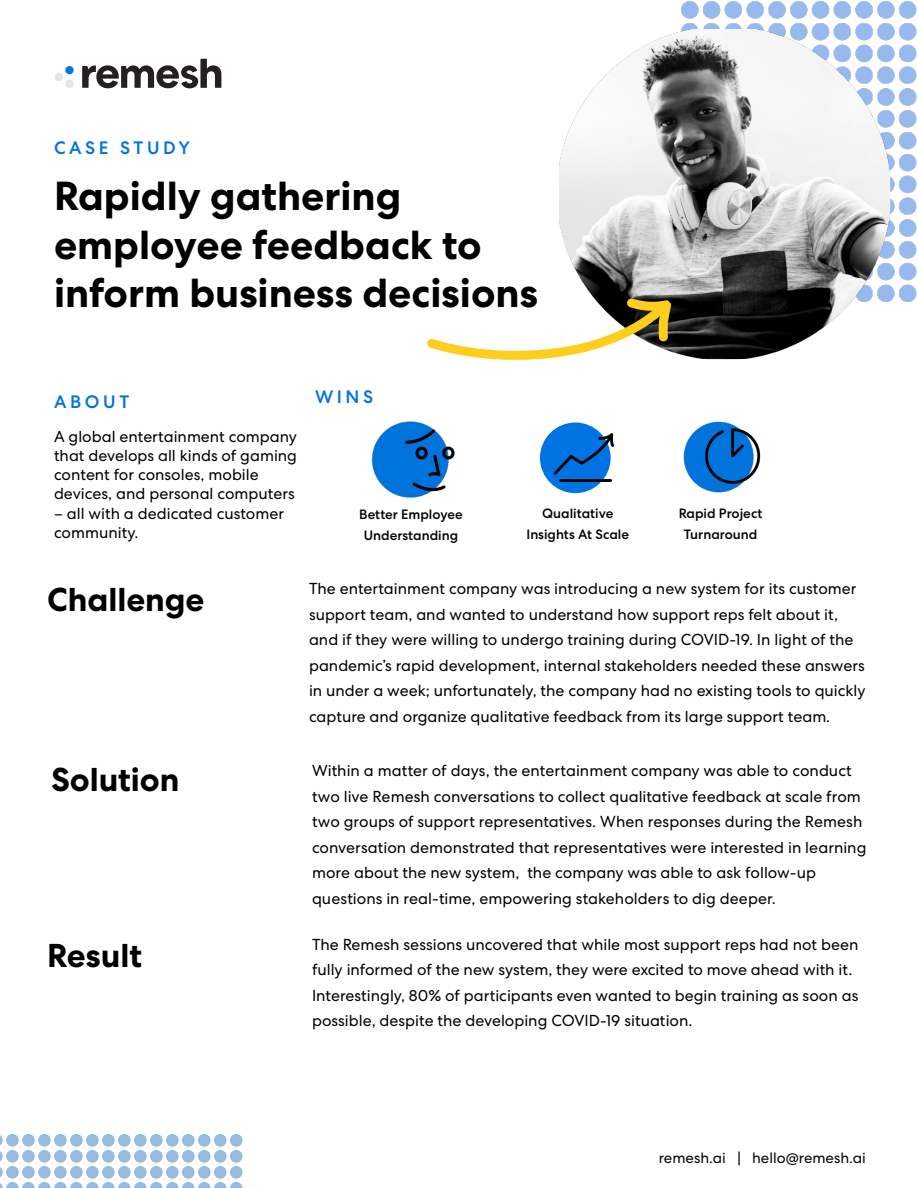
<style>
.page{position:relative;width:918px;height:1188px;background:#fff}
.page>*{position:absolute;margin:0;border:0;box-sizing:border-box;transform-origin:0 0}
.t1{font:700 40.5px "Centra No 2";color:#000}
.t2{font:700 33px "Centra No 2";color:#000}
.Eyebrow{font:500 18px "Centra No 2";letter-spacing:.2em;color:#0073e3}
.t3{font:15.9px/25.5px "Centra No 2";color:#000}
.t4{font:15px "Centra No 2";color:#040503}
.t5{font:500 13.5px/21px "Centra No 2";color:#040503;text-align:center}
</style>
<div class="page">
<img style="left:681px;top:2px;width:236px;height:300px">
<img style="left:371px;top:421px;width:84px;height:77px">
<div style="left:540px;top:423px;width:71px;height:70px;background:#0073e3;border-radius:50%"></div>
<hr style="left:561px;top:479px;width:50px;height:3px;background:#000">
<svg style="left:551px;top:431px;width:63px;height:46px"></svg>
<img style="left:683px;top:421px;width:78px;height:72px">
<svg style="left:0;top:1134px;width:243px;height:54px"></svg>
<div style="left:65px;top:66px;width:9px;height:8px;background:#0073e3;border-radius:50%"></div>
<div style="left:65px;top:80px;width:9px;height:8px;background:#e3e6e6;border-radius:50%"></div>
<div style="left:55px;top:73px;width:8px;height:8px;background:#e3e6e6;border-radius:50%"></div>
<svg style="left:82px;top:59px;width:139px;height:29px"></svg>
<img style="left:559px;top:29px;width:331px;height:330px">
<svg style="left:427px;top:294px;width:246px;height:66px"></svg>
<p class="Eyebrow" style="left:54px;top:138px;width:138px">CASE STUDY</p>
<p class="t1" style="left:54px;top:172px;width:349px">Rapidly gathering</p>
<p class="t1" style="left:54px;top:221px;width:429px">employee feedback to</p>
<p class="t1" style="left:54px;top:269px;width:486px">inform business decisions</p>
<p class="Eyebrow" style="left:54px;top:391px;width:77px">ABOUT</p>
<p class="Eyebrow" style="left:315px;top:387px;width:60px">WINS</p>
<p class="t3" style="left:54px;top:427px;width:245px;line-height:19px">A global entertainment company that develops all kinds of gaming content for consoles, mobile devices, and personal computers</p>
<p class="t3" style="left:54px;top:503px;width:232px;line-height:19px">– all with a dedicated customer community.</p>
<p class="t5" style="left:527px;top:503px;width:104px">Qualitative<br>Insights At Scale</p>
<p class="t5" style="left:359px;top:504px;width:105px">Better Employee<br>Understanding</p>
<p class="t5" style="left:679px;top:503px;width:85px">Rapid Project</p>
<p class="t5" style="left:684px;top:524px;width:75px">Turnaround</p>
<p class="t2" style="left:47px;top:580px;width:159px">Challenge</p>
<p class="t3" style="left:309px;top:576px;width:558px">The entertainment company was introducing a new system for its customer support team, and wanted to understand how support reps felt about it, and if they were willing to undergo training during COVID-19. In light of the pandemic’s rapid development, internal stakeholders needed these answers in under a week; unfortunately, the company had no existing tools to quickly capture and organize qualitative feedback from its large support team.</p>
<p class="t2" style="left:51px;top:760px;width:130px">Solution</p>
<p class="t2" style="left:47px;top:936px;width:96px">Result</p>
<p class="t3" style="left:312px;top:758px;width:556px">Within a matter of days, the entertainment company was able to conduct two live Remesh conversations to collect qualitative feedback at scale from two groups of support representatives. When responses during the Remesh conversation demonstrated that representatives were interested in learning more about the new system, the company was able to ask follow-up questions in real-time, empowering stakeholders to dig deeper.</p>
<p class="t3" style="left:312px;top:931px;width:548px">The Remesh sessions uncovered that while most support reps had not been fully informed of the new system, they were excited to move ahead with it.<br>Interestingly, 80% of participants even wanted to begin training as soon as possible, despite the developing COVID-19 situation.</p>
<p class="t4" style="left:659px;top:1149px;width:209px">remesh.ai | hello@remesh.ai</p>
</div>
